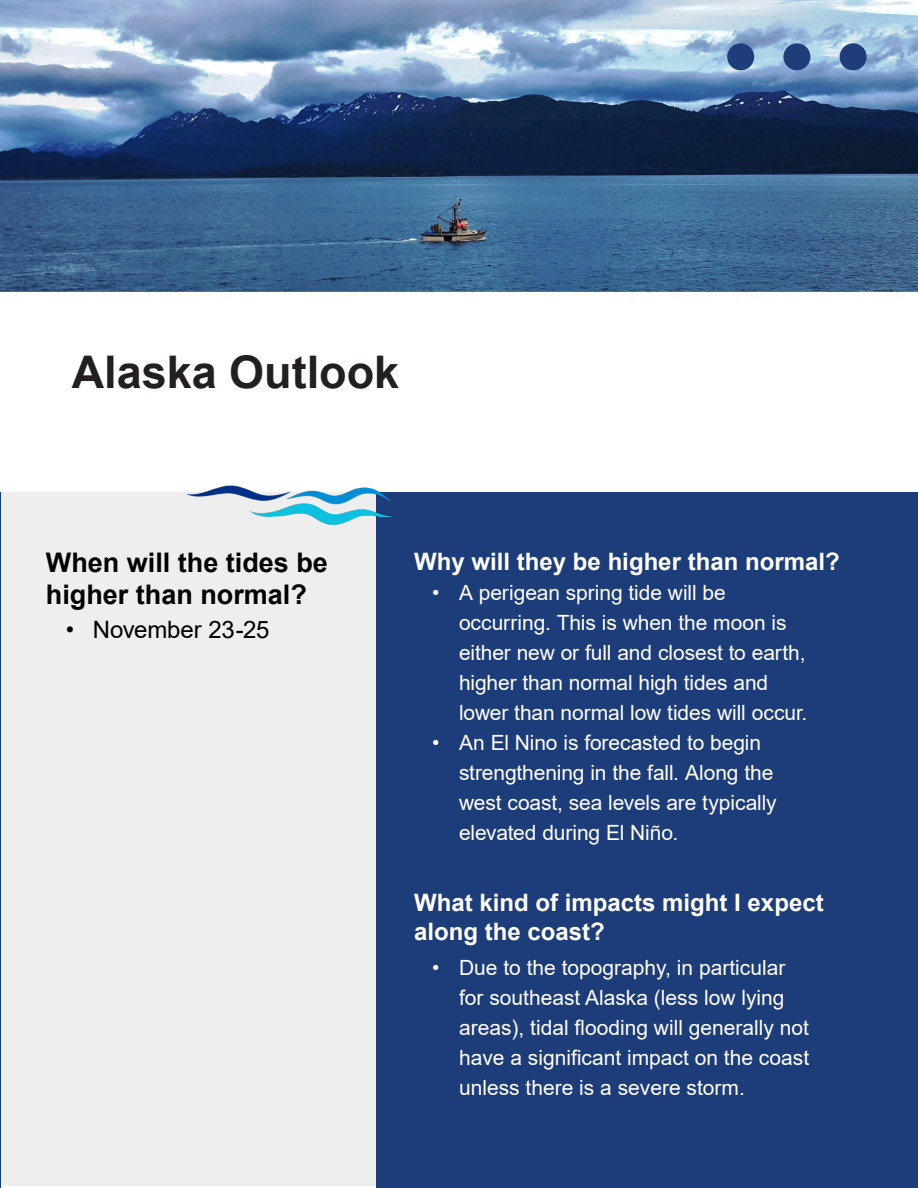
<style>
.page{position:relative;width:918px;height:1188px;background:#fff}
.page>*{position:absolute;margin:0;border:0;box-sizing:border-box;transform-origin:0 0}
.t1{font:700 45px "Arial";color:#231f20}
.t2{font:700 27px/32.4px "Arial";color:#000}
.t3{font:700 24px/28.8px "Arial";color:#fff}
.t4{font:24px "Arial";letter-spacing:-.005em;color:#000}
.t5{font:21px/30px "Arial";letter-spacing:-.005em;color:#fff}
</style>
<div class="page">
<img style="left:0;top:0;width:918px;height:292px">
<div style="left:1px;top:493px;width:375px;height:693px;background:#eeeeef"></div>
<div style="left:376px;top:493px;width:542px;height:695px;background:#1d3c7a"></div>
<img style="left:125px;top:485px;width:268px;height:78px">
<div style="left:727px;top:43px;width:27px;height:27px;background:#1f3d7b;border-radius:50%"></div>
<div style="left:840px;top:43px;width:27px;height:27px;background:#1f3d7b;border-radius:50%"></div>
<div style="left:783px;top:43px;width:27px;height:27px;background:#1f3d7b;border-radius:50%"></div>
<div style="left:192px;top:505px;width:74px;height:68px;background:#eeeeef;border-radius:50%"></div>
<div style="left:211px;top:516px;width:143px;height:77px;background:#eeeeef;border-radius:50%"></div>
<hr style="left:0;top:493px;width:1px;height:695px;background:#1d3c7a">
<p class="t1" style="left:72px;top:341px;width:329px">Alaska Outlook</p>
<p class="t2" style="left:46px;top:547px;width:284px">When will the tides be higher than normal?</p>
<p class="t4" style="left:66px;top:613px;width:205px">• November 23-25</p>
<p class="t3" style="left:414px;top:547px;width:427px">Why will they be higher than normal?</p>
<p class="t5" style="left:459px;top:578px;width:350px;text-indent:-27px">• A perigean spring tide will be occurring. This is when the moon is either new or full and closest to earth, higher than normal high tides and lower than normal low tides will occur.</p>
<p class="t5" style="left:459px;top:728px;width:319px;text-indent:-27px">• An El Nino is forecasted to begin strengthening in the fall. Along the west coast, sea levels are typically elevated during El Niño.</p>
<p class="t3" style="left:414px;top:889px;width:411px">What kind of impacts might I expect along the coast?</p>
<p class="t5" style="left:459px;top:953px;width:352px;text-indent:-27px">• Due to the topography, in particular for southeast Alaska (less low lying areas), tidal flooding will generally not have a significant impact on the coast unless there is a severe storm.</p>
</div>
